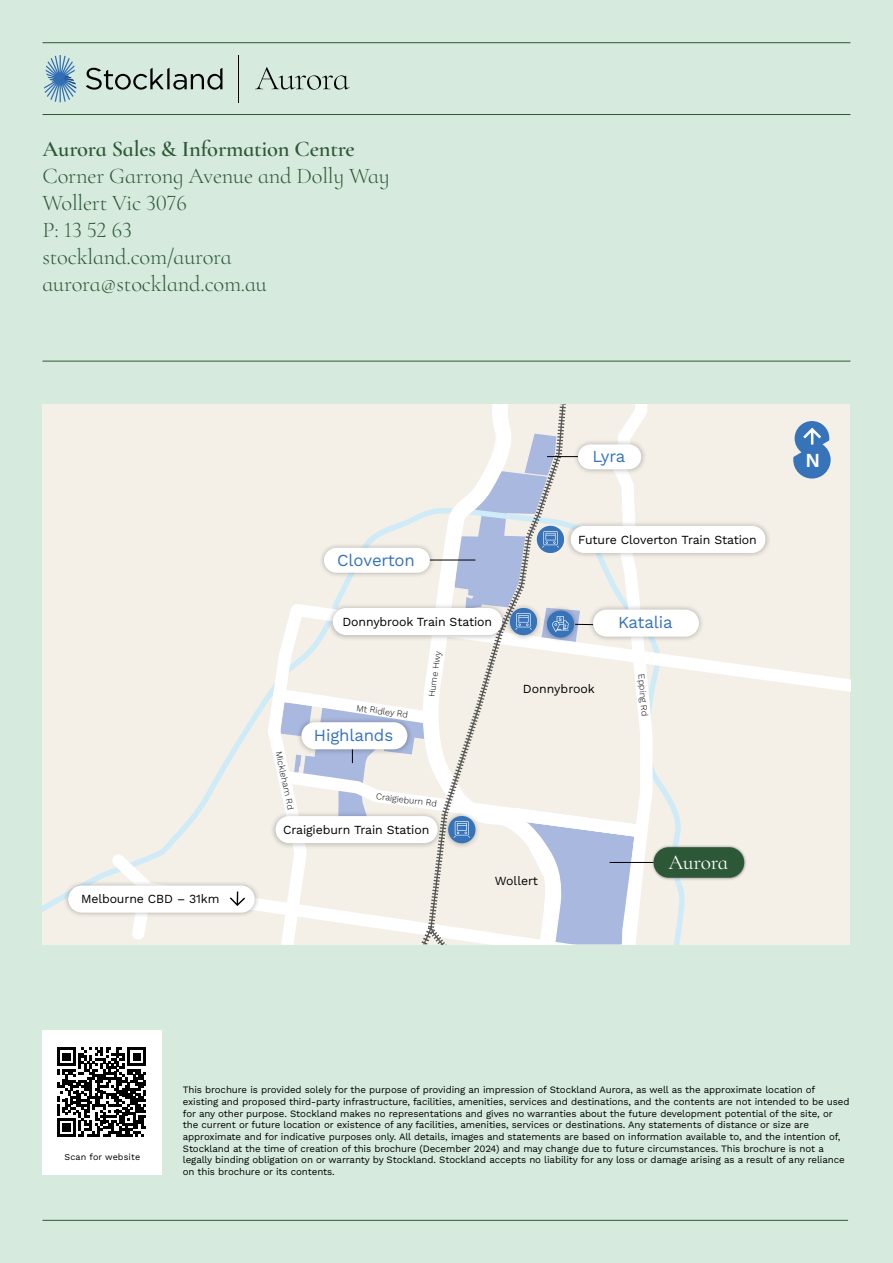
<style>
.page{position:relative;width:893px;height:1263px;background:#d6eade}
.page>*{position:absolute;margin:0;border:0;box-sizing:border-box;transform-origin:0 0}
.t1{font:300 22.5px/27px "Cormorant Infant";letter-spacing:-.01em;color:#2d5837}
.t2{font:600 22.5px "Cormorant Infant";letter-spacing:-.01em;color:#2d5837}
.t3{font:21.3px "Cormorant Infant";letter-spacing:-.01em;color:#fff}
.t4{font:600 19.8px "Work Sans";color:#fff}
.t5{font:16.8px "Work Sans";letter-spacing:-.01em;color:#3773b9}
.t6{font:12.3px "Work Sans";letter-spacing:-.01em;color:#000}
.t7{font:9.75px/11.7px "Work Sans";letter-spacing:-.01em;color:#000}
.t8{font:300 9px "Work Sans";color:#000}
.t9{font:9px "Work Sans";letter-spacing:.015em;color:#000}
</style>
<div class="page">
<hr style="left:43px;top:42px;width:807px;height:1px;background:#2d5837">
<hr style="left:43px;top:114px;width:807px;height:1px;background:#2d5837">
<hr style="left:43px;top:1220px;width:805px;height:1px;background:#2d5837">
<div style="left:43px;top:1031px;width:119px;height:144px;background:#fff"></div>
<svg style="left:57px;top:1047px;width:89px;height:90px"></svg>
<hr style="left:43px;top:361px;width:807px;height:1px;background:#2d5837">
<svg style="left:86px;top:68px;width:136px;height:22px"></svg>
<svg style="left:44px;top:55px;width:32px;height:47px"></svg>
<hr style="left:238px;top:55px;width:1px;height:47px;background:#000">
<svg style="left:255px;top:67px;width:95px;height:23px"></svg>
<div style="left:43px;top:404px;width:807px;height:540px;background:#f4f0e8"></div>
<svg style="left:261px;top:651px;width:589px;height:293px"></svg>
<svg style="left:132px;top:800px;width:133px;height:144px"></svg>
<svg style="left:101px;top:843px;width:63px;height:37px"></svg>
<div style="left:565px;top:520px;width:206px;height:39px;background:#000;opacity:.3"></div>
<div style="left:571px;top:526px;width:194px;height:27px;background:#fff;border-radius:14px"></div>
<div style="left:63px;top:880px;width:197px;height:38px;background:#000;opacity:.3"></div>
<div style="left:68px;top:885px;width:187px;height:28px;background:#fff;border-radius:14px"></div>
<svg style="left:230px;top:891px;width:15px;height:15px"></svg>
<div style="left:588px;top:604px;width:117px;height:38px;background:#000;opacity:.3"></div>
<div style="left:593px;top:609px;width:106px;height:28px;background:#fff;border-radius:14px"></div>
<div style="left:651px;top:844px;width:96px;height:36px;background:#000;opacity:.4"></div>
<div style="left:654px;top:847px;width:90px;height:31px;background:#2d5837;border-radius:15px"></div>
<svg style="left:793px;top:421px;width:38px;height:58px"></svg>
<svg style="left:265px;top:404px;width:394px;height:541px"></svg>
<div style="left:270px;top:810px;width:173px;height:39px;background:#000;opacity:.3"></div>
<div style="left:276px;top:816px;width:162px;height:27px;background:#fff;border-radius:14px"></div>
<h1 class="t2" style="left:43px;top:135px;width:314px">Aurora Sales &amp; Information Centre</h1>
<h1 class="t1" style="left:43px;top:162px;width:349px">Corner Garrong Avenue and Dolly Way<br>Wollert Vic 3076<br>P: 13 52 63<br>stockland.com/aurora aurora@stockland.com.au</h1>
<p class="t6" style="left:81px;top:890px;width:140px">Melbourne CBD – 31km</p>
<h3 class="t5" style="left:593px;top:444px;width:34px">Lyra</h3>
<h3 class="t5" style="left:337px;top:547px;width:79px">Cloverton</h3>
<p class="t6" style="left:342px;top:613px;width:151px">Donnybrook Train Station</p>
<p class="t8" style="left:285px;top:750px;width:61px;rotate:78deg">Mickleham Rd</p>
<p class="t8" style="left:357px;top:701px;width:54px;rotate:8deg">Mt Ridley Rd</p>
<h3 class="t5" style="left:314px;top:723px;width:81px">Highlands</h3>
<p class="t8" style="left:425px;top:696px;width:48px;rotate:-82deg">Hume Hwy</p>
<p class="t8" style="left:377px;top:789px;width:63px;rotate:7deg">Craigieburn Rd</p>
<p class="t6" style="left:283px;top:821px;width:148px">Craigieburn Train Station</p>
<p class="t6" style="left:578px;top:531px;width:180px">Future Cloverton Train Station</p>
<p class="t6" style="left:523px;top:680px;width:74px">Donnybrook</p>
<h3 class="t5" style="left:618px;top:610px;width:56px">Katalia</h3>
<p class="t8" style="left:648px;top:673px;width:44px;rotate:85deg">Epping Rd</p>
<h2 class="t3" style="left:668px;top:849px;width:61px">Aurora</h2>
<p class="t6" style="left:495px;top:872px;width:45px">Wollert</p>
<h3 class="t4" style="left:805px;top:445px;width:16px">N</h3>
<p class="t9" style="left:64px;top:1150px;width:77px">Scan for website</p>
<p class="t7" style="left:183px;top:1083px;width:668px">This brochure is provided solely for the purpose of providing an impression of Stockland Aurora, as well as the approximate location of existing and proposed third-party infrastructure, facilities, amenities, services and destinations, and the contents are not intended to be used for any other purpose. Stockland makes no representations and gives no warranties about the future development potential of the site, or the current or future location or existence of any facilities, amenities, services or destinations. Any statements of distance or size are approximate and for indicative purposes only. All details, images and statements are based on information available to, and the intention of, Stockland at the time of creation of this brochure (December 2024) and may change due to future circumstances. This brochure is not a legally binding obligation on or warranty by Stockland. Stockland accepts no liability for any loss or damage arising as a result of any reliance on this brochure or its contents.</p>
</div>
